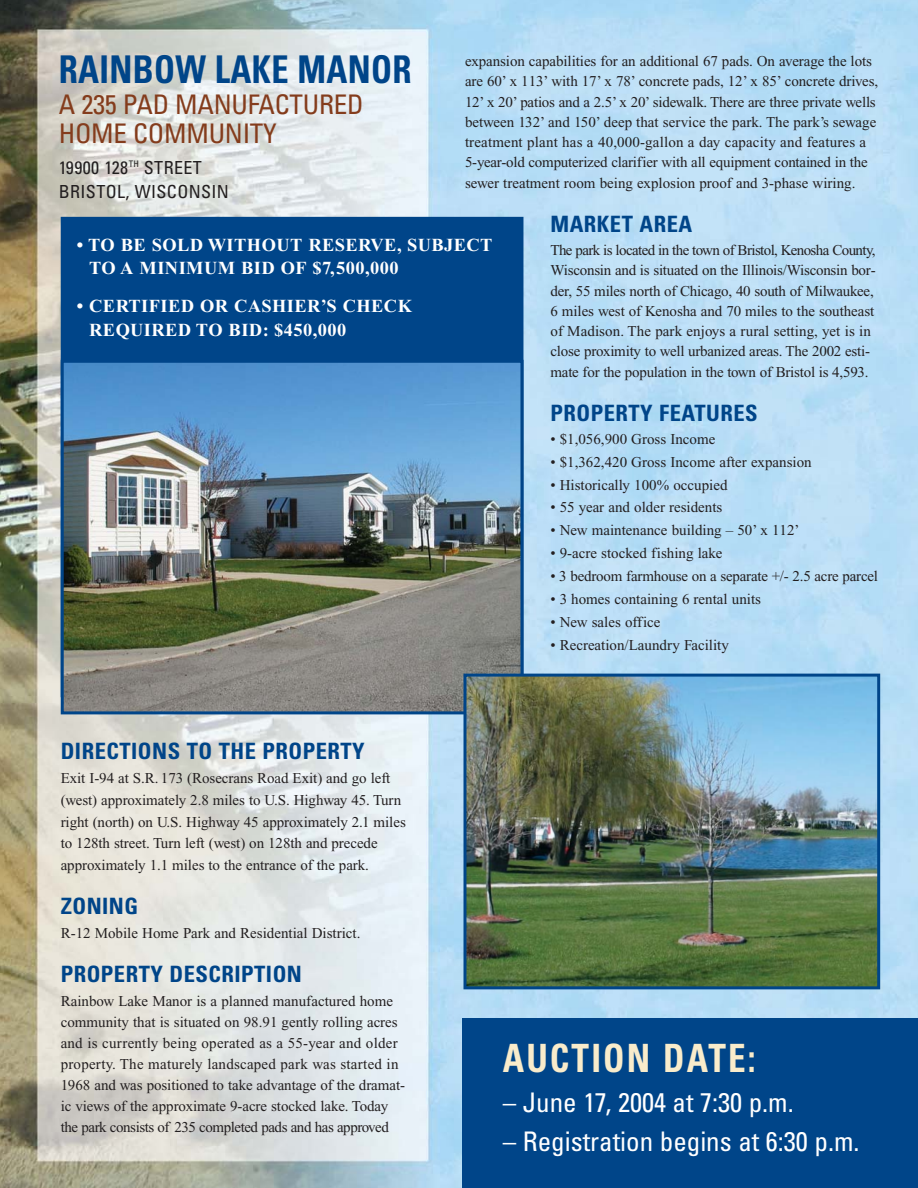
<style>
.page{position:relative;width:918px;height:1188px;background:#fff}
.page>*{position:absolute;margin:0;border:0;box-sizing:border-box;transform-origin:0 0}
.t1{font:700 condensed 39px "Univers";letter-spacing:.06em;color:#f9eccb;scale:.9 1}
.t2{font:700 condensed 38.25px "Univers";letter-spacing:.01em;color:#004589;scale:.9 1}
.t3{font:condensed 27px "Univers";color:#fff}
.t4{font:condensed 27px/28.5px "Univers";letter-spacing:-.01em;color:#843c1c}
.t5{font:700 condensed 22.5px "Univers";letter-spacing:.02em;color:#004589}
.t6{font:700 18.3px/23.2px "Times New Roman";letter-spacing:.025em;color:#fff}
.t7{font:condensed 18px/24px "Univers";letter-spacing:.02em;color:#231f20}
.t8{font:15px/20.2px "Times New Roman";letter-spacing:-.005em;color:#231f20}
</style>
<div class="page">
<img style="left:0;top:0;width:918px;height:1188px">
<div style="left:463px;top:1019px;width:455px;height:169px;background:#004589"></div>
<div style="left:62px;top:218px;width:460px;height:478px;background:#004589"></div>
<img style="left:65px;top:364px;width:454px;height:346px">
<div style="left:61px;top:360px;width:462px;height:354px;border:3px solid #004589"></div>
<img style="left:468px;top:678px;width:408px;height:307px">
<div style="left:464px;top:674px;width:416px;height:315px;border:3px solid #004589"></div>
<h2 class="t2" style="left:59px;top:55px;width:393px">RAINBOW LAKE MANOR</h2>
<h3 class="t4" style="left:59px;top:93px;width:306px">A 235 PAD MANUFACTURED<br>HOME COMMUNITY</h3>
<p class="t7" style="left:59px;top:157px;width:172px">19900 128<sup>TH</sup> STREET<br>BRISTOL, WISCONSIN</p>
<p class="t8" style="left:465px;top:52px;width:415px">expansion capabilities for an additional 67 pads. On average the lots are 60’ x 113’ with 17’ x 78’ concrete pads, 12’ x 85’ concrete drives, 12’ x 20’ patios and a 2.5’ x 20’ sidewalk. There are three private wells between 132’ and 150’ deep that service the park. The park’s sewage treatment plant has a 40,000-gallon a day capacity and features a 5-year-old computerized clarifier with all equipment contained in the sewer treatment room being explosion proof and 3-phase wiring.</p>
<h3 class="t5" style="left:550px;top:216px;width:143px">MARKET AREA</h3>
<p class="t8" style="left:550px;top:241px;width:327px">The park is located in the town of Bristol, Kenosha County, Wisconsin and is situated on the Illinois/Wisconsin bor&shy;der, 55 miles north of Chicago, 40 south of Milwaukee, 6 miles west of Kenosha and 70 miles to the southeast of Madison. The park enjoys a rural setting, yet is in close proximity to well urbanized areas. The 2002 esti&shy;mate for the population in the town of Bristol is 4,593.</p>
<h3 class="t5" style="left:550px;top:405px;width:209px">PROPERTY FEATURES</h3>
<p class="t8" style="left:550px;top:430px;width:166px">• $1,056,900 Gross Income</p>
<p class="t8" style="left:550px;top:453px;width:263px">• $1,362,420 Gross Income after expansion</p>
<p class="t8" style="left:550px;top:476px;width:179px">• Historically 100% occupied</p>
<p class="t8" style="left:550px;top:499px;width:174px">• 55 year and older residents</p>
<p class="t8" style="left:550px;top:522px;width:251px">• New maintenance building – 50’ x 112’</p>
<p class="t8" style="left:550px;top:545px;width:174px">• 9-acre stocked fishing lake</p>
<p class="t8" style="left:550px;top:567px;width:329px">• 3 bedroom farmhouse on a separate +/- 2.5 acre parcel</p>
<p class="t8" style="left:550px;top:590px;width:212px">• 3 homes containing 6 rental units</p>
<p class="t8" style="left:550px;top:613px;width:112px">• New sales office</p>
<p class="t8" style="left:550px;top:636px;width:180px">• Recreation/Laundry Facility</p>
<p class="t6" style="left:89px;top:235px;width:405px;text-indent:-12px">• TO BE SOLD WITHOUT RESERVE, SUBJECT<br>TO A MINIMUM BID OF $7,500,000</p>
<p class="t6" style="left:89px;top:296px;width:324px;text-indent:-12px">• CERTIFIED OR CASHIER’S CHECK<br>REQUIRED TO BID: $450,000</p>
<h3 class="t5" style="left:61px;top:743px;width:305px">DIRECTIONS TO THE PROPERTY</h3>
<p class="t8" style="left:61px;top:769px;width:347px;line-height:21.8px">Exit I-94 at S.R. 173 (Rosecrans Road Exit) and go left (west) approximately 2.8 miles to U.S. Highway 45. Turn right (north) on U.S. Highway 45 approximately 2.1 miles to 128th street. Turn left (west) on 128th and precede approximately 1.1 miles to the entrance of the park.</p>
<h3 class="t5" style="left:61px;top:898px;width:79px">ZONING</h3>
<p class="t8" style="left:61px;top:924px;width:301px">R-12 Mobile Home Park and Residential District.</p>
<h3 class="t5" style="left:61px;top:966px;width:243px">PROPERTY DESCRIPTION</h3>
<p class="t8" style="left:61px;top:992px;width:346px;line-height:21px">Rainbow Lake Manor is a planned manufactured home community that is situated on 98.91 gently rolling acres and is currently being operated as a 55-year and older property. The maturely landscaped park was started in 1968 and was positioned to take advantage of the dramat&shy;ic views of the approximate 9-acre stocked lake. Today the park consists of 235 completed pads and has approved</p>
<h1 class="t1" style="left:503px;top:1044px;width:283px">AUCTION DATE:</h1>
<h3 class="t3" style="left:503px;top:1093px;width:293px">– June 17, 2004 at 7:30 p.m.</h3>
<h3 class="t3" style="left:503px;top:1131px;width:358px">– Registration begins at 6:30 p.m.</h3>
</div>
